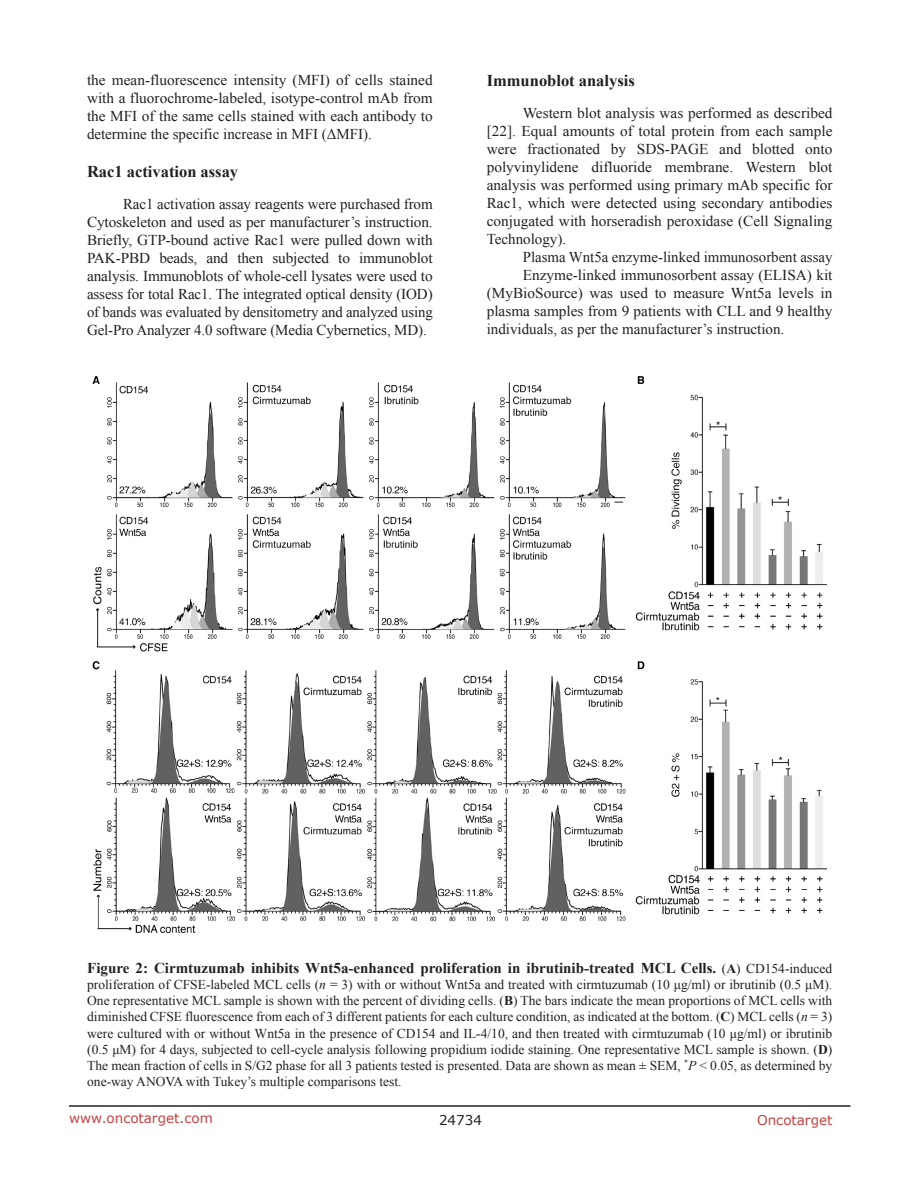
<style>
.page{position:relative;width:918px;height:1188px;background:#fff}
.page>*{position:absolute;margin:0;border:0;box-sizing:border-box;transform-origin:0 0}
.sub_heading_1{font:700 16.5px "Times New Roman";color:#231f20}
.BodyText{font:15px/18px "Times New Roman";color:#231f20;text-align:justify}
.Figuretrx{font:700 15px "Times New Roman";color:#231f20}
.Figuretrx-2{font:13.5px/16.2px "Times New Roman";color:#231f20;text-align:justify}
.t1{font:13.5px "Verdana";color:#c24141}
.t2{font:13.5px "Verdana";color:#231f20}
.s1{font-weight:400;font-size:13.5px}
.s2{font-size:13.5px}
.s3{font-style:italic}
.s4{font-weight:700}
</style>
<div class="page">
<hr style="left:69px;top:1105px;width:781px;height:2px;background:#231f20">
<img style="left:93px;top:376px;width:734px;height:557px">
<p class="BodyText" style="left:87px;top:71px;width:347px">the mean-fluorescence intensity (MFI) of cells stained with a fluorochrome-labeled, isotype-control mAb from the MFI of the same cells stained with each antibody to determine the specific increase in MFI (ΔMFI).</p>
<p class="sub_heading_1" style="left:87px;top:160px;width:153px">Rac1 activation assay</p>
<p class="BodyText" style="left:87px;top:194px;width:347px;text-indent:36px">Rac1 activation assay reagents were purchased from Cytoskeleton and used as per manufacturer’s instruction.<br>Briefly, GTP-bound active Rac1 were pulled down with PAK-PBD beads, and then subjected to immunoblot analysis. Immunoblots of whole-cell lysates were used to assess for total Rac1. The integrated optical density (IOD) of bands was evaluated by densitometry and analyzed using Gel-Pro Analyzer 4.0 software (Media Cybernetics, MD).</p>
<p class="sub_heading_1" style="left:487px;top:69px;width:150px">Immunoblot analysis</p>
<p class="BodyText" style="left:487px;top:103px;width:347px;text-indent:36px">Western blot analysis was performed as described [22]. Equal amounts of total protein from each sample were fractionated by SDS-PAGE and blotted onto polyvinylidene difluoride membrane. Western blot analysis was performed using primary mAb specific for Rac1, which were detected using secondary antibodies conjugated with horseradish peroxidase (Cell Signaling Technology).</p>
<p class="BodyText" style="left:523px;top:247px;width:311px">Plasma Wnt5a enzyme-linked immunosorbent assay</p>
<p class="BodyText" style="left:487px;top:265px;width:347px;text-indent:36px">Enzyme-linked immunosorbent assay (ELISA) kit (MyBioSource) was used to measure Wnt5a levels in plasma samples from 9 patients with CLL and 9 healthy individuals, as per the manufacturer’s instruction.</p>
<p class="Figuretrx" style="left:87px;top:957px;width:747px">Figure 2: Cirmtuzumab inhibits Wnt5a-enhanced proliferation in ibrutinib-treated MCL Cells. <span class="s1">(</span><span class="s2">A</span><span class="s1">) CD154-induced</span></p>
<p class="Figuretrx-2" style="left:87px;top:976px;width:747px">proliferation of CFSE-labeled MCL cells (<span class="s3">n</span> = 3) with or without Wnt5a and treated with cirmtuzumab (10 μg/ml) or ibrutinib (0.5 μM).<br>One representative MCL sample is shown with the percent of dividing cells. (<span class="s4">B</span>) The bars indicate the mean proportions of MCL cells with diminished CFSE fluorescence from each of 3 different patients for each culture condition, as indicated at the bottom. (<span class="s4">C</span>) MCL cells (<span class="s3">n</span> = 3) were cultured with or without Wnt5a in the presence of CD154 and IL-4/10, and then treated with cirmtuzumab (10 μg/ml) or ibrutinib (0.5 μM) for 4 days, subjected to cell-cycle analysis following propidium iodide staining. One representative MCL sample is shown. (<span class="s4">D</span>)<br>The mean fraction of cells in S/G2 phase for all 3 patients tested is presented. Data are shown as mean ± SEM, <sup>*</sup><span class="s3">P</span> &lt; 0.05, as determined by one-way ANOVA with Tukey’s multiple comparisons test.</p>
<p class="t1" style="left:69px;top:1109px;width:145px">www.oncotarget.com</p>
<p class="t2" style="left:439px;top:1111px;width:44px">24734</p>
<p class="t1" style="left:757px;top:1111px;width:77px">Oncotarget</p>
</div>
